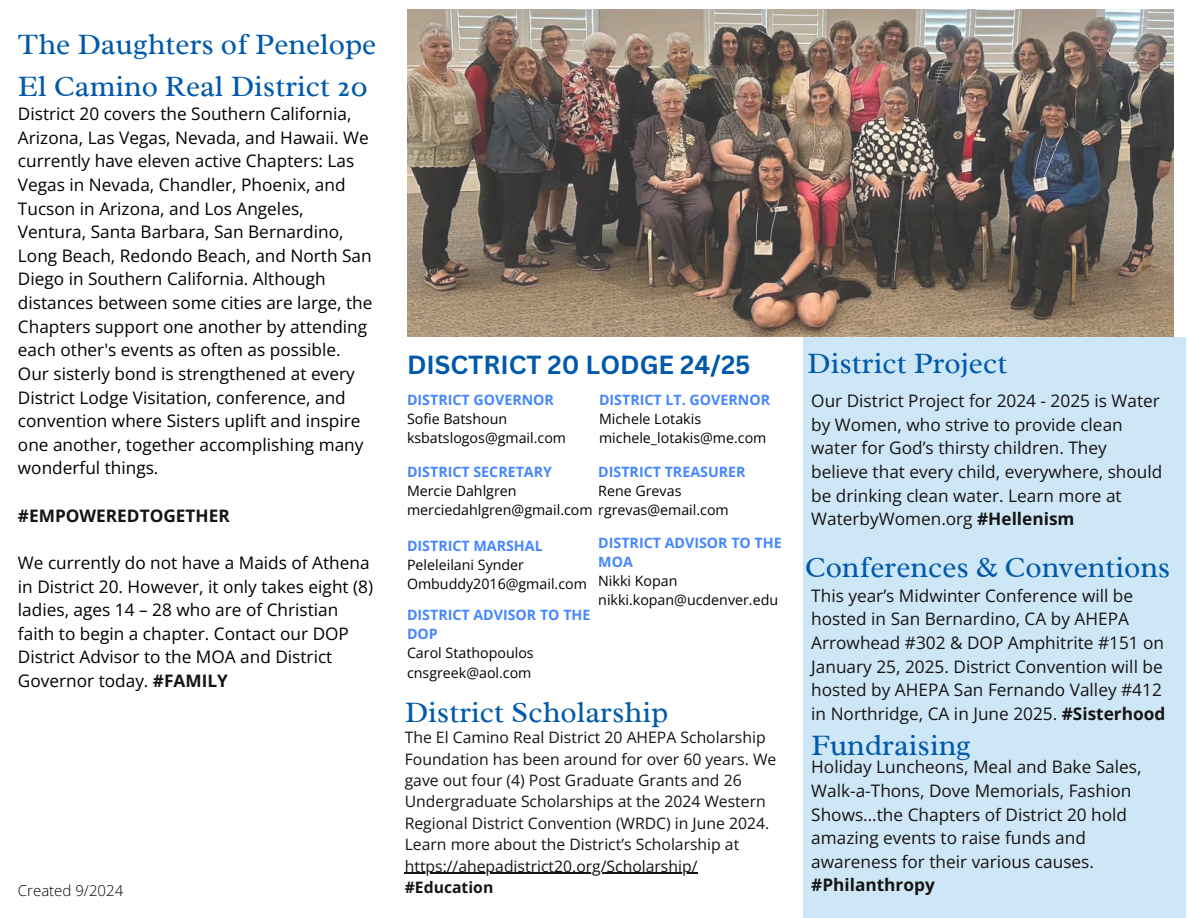
<style>
.page{position:relative;width:1188px;height:918px;background:#fff}
.page>*{position:absolute;margin:0;border:0;box-sizing:border-box;transform-origin:0 0}
.t1{font:30px/41.7px "Radley";color:#0159aa}
.t2{font:700 25.5px "Canva Sans";color:#0159aa}
.t3{font:17.25px/23.7px "Open Sans";color:#000}
.t4{font:17.25px/23.7px "Open Sans";color:#171312}
.t5{font:700 17.25px "Open Sans";color:#171312}
.t6{font:15.75px/21.3px "Open Sans";color:#171312}
.t7{font:700 15.75px "Open Sans";color:#171312}
.t8{font:300 15px "Open Sans";color:#000}
.t9{font:14.25px "Open Sans";color:#000}
.t10{font:700 14.25px "Open Sans";color:#4586ff}
.s1{font-weight:700;color:#171312}
.s2{font-weight:700}
</style>
<div class="page">
<div style="left:803px;top:337px;width:383px;height:581px;background:#cee7f7"></div>
<img style="left:407px;top:10px;width:766px;height:326px">
<hr style="left:405px;top:873px;width:293px;height:1px;background:#171312">
<p class="t1" style="left:18px;top:23px;width:360px">The Daughters of Penelope<br>El Camino Real District 20</p>
<p class="t3" style="left:18px;top:101px;width:356px">District 20 covers the Southern California, Arizona, Las Vegas, Nevada, and Hawaii. We currently have eleven active Chapters: Las Vegas in Nevada, Chandler, Phoenix, and Tucson in Arizona, and Los Angeles, Ventura, Santa Barbara, San Bernardino, Long Beach, Redondo Beach, and North San Diego in Southern California. Although distances between some cities are large, the Chapters support one another by attending each other's events as often as possible.<br>Our sisterly bond is strengthened at every District Lodge Visitation, conference, and convention where Sisters uplift and inspire one another, together accomplishing many wonderful things.</p>
<p class="t5" style="left:18px;top:503px;width:213px">#EMPOWEREDTOGETHER</p>
<p class="t3" style="left:18px;top:550px;width:357px">We currently do not have a Maids of Athena in District 20. However, it only takes eight (8) ladies, ages 14 – 28 who are of Christian faith to begin a chapter. Contact our DOP District Advisor to the MOA and District Governor today. <span class="s1">#FAMILY</span></p>
<h4 class="t2" style="left:407px;top:347px;width:345px">DISCTRICT 20 LODGE 24/25</h4>
<h1 class="t1" style="left:807px;top:342px;width:202px">District Project</h1>
<h3 class="t10" style="left:407px;top:390px;width:149px">DISTRICT GOVERNOR</h3>
<h4 class="t9" style="left:407px;top:409px;width:102px">Sofie Batshoun</h4>
<p class="t9" style="left:407px;top:428px;width:161px">ksbatslogos@gmail.com</p>
<p class="t4" style="left:811px;top:389px;width:353px">Our District Project for 2024 - 2025 is Water by Women, who strive to provide clean water for God’s thirsty children. They believe that every child, everywhere, should be drinking clean water. Learn more at WaterbyWomen.org <span class="s2">#Hellenism</span></p>
<p class="t1" style="left:805px;top:547px;width:367px">Conferences &amp; Conventions</p>
<p class="t10" style="left:599px;top:390px;width:173px">DISTRICT LT. GOVERNOR</p>
<h1 class="t9" style="left:599px;top:409px;width:104px">Michele Lotakis</h1>
<h4 class="t9" style="left:599px;top:428px;width:169px">michele_lotakis@me.com</h4>
<h1 class="t10" style="left:407px;top:461px;width:147px">DISTRICT SECRETARY</h1>
<h4 class="t9" style="left:407px;top:481px;width:111px">Mercie Dahlgren</h4>
<h4 class="t9" style="left:407px;top:500px;width:323px">merciedahlgren@gmail.com rgrevas@email.com</h4>
<h2 class="t10" style="left:598px;top:461px;width:149px">DISTRICT TREASURER</h2>
<p class="t9" style="left:598px;top:481px;width:85px">Rene Grevas</p>
<p class="t10" style="left:598px;top:532px;width:185px">DISTRICT ADVISOR TO THE</p>
<p class="t10" style="left:598px;top:552px;width:36px">MOA</p>
<p class="t9" style="left:598px;top:571px;width:81px">Nikki Kopan</p>
<p class="t9" style="left:598px;top:590px;width:181px">nikki.kopan@ucdenver.edu</p>
<p class="t10" style="left:407px;top:536px;width:137px">DISTRICT MARSHAL</p>
<p class="t9" style="left:407px;top:555px;width:119px">Peleleilani Synder</p>
<p class="t9" style="left:407px;top:574px;width:181px">Ombuddy2016@gmail.com</p>
<p class="t4" style="left:811px;top:583px;width:356px">This year’s Midwinter Conference will be hosted in San Bernardino, CA by AHEPA Arrowhead #302 &amp; DOP Amphitrite #151 on January 25, 2025. District Convention will be hosted by AHEPA San Fernando Valley #412 in Northridge, CA in June 2025. <span class="s2">#Sisterhood</span></p>
<p class="t10" style="left:407px;top:605px;width:185px">DISTRICT ADVISOR TO THE</p>
<p class="t10" style="left:407px;top:624px;width:32px">DOP</p>
<p class="t9" style="left:407px;top:643px;width:128px">Carol Stathopoulos</p>
<p class="t9" style="left:407px;top:662px;width:126px">cnsgreek@aol.com</p>
<p class="t1" style="left:405px;top:691px;width:265px">District Scholarship</p>
<h1 class="t6" style="left:405px;top:727px;width:373px">The El Camino Real District 20 AHEPA Scholarship Foundation has been around for over 60 years. We gave out four (4) Post Graduate Grants and 26<br>Undergraduate Scholarships at the 2024 Western Regional District Convention (WRDC) in June 2024.<br>Learn more about the District’s Scholarship at</h1>
<h4 class="t6" style="left:405px;top:855px;width:294px">https://ahepadistrict20.org/Scholarship/</h4>
<p class="t1" style="left:811px;top:725px;width:161px">Fundraising</p>
<p class="t4" style="left:811px;top:755px;width:332px">Holiday Luncheons, Meal and Bake Sales, Walk-a-Thons, Dove Memorials, Fashion Shows...the Chapters of District 20 hold amazing events to raise funds and awareness for their various causes. <span class="s2">#Philanthropy</span></p>
<h1 class="t8" style="left:18px;top:880px;width:107px">Created 9/2024</h1>
<h4 class="t7" style="left:405px;top:876px;width:90px">#Education</h4>
</div>
